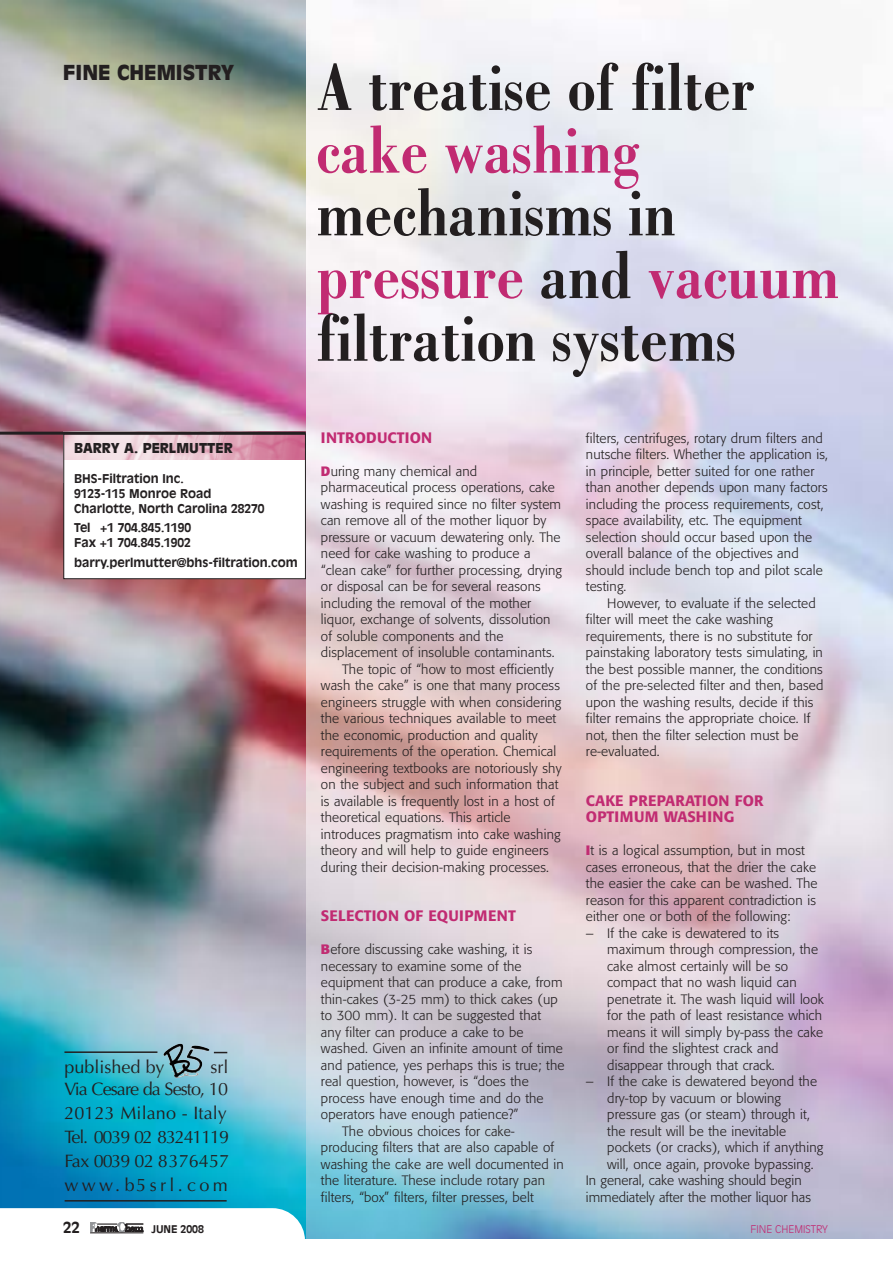
<style>
.page{position:relative;width:893px;height:1263px;background:#fff}
.page>*{position:absolute;margin:0;border:0;box-sizing:border-box;transform-origin:0 0}
.t1{font:700 condensed 72px/62.7px "Bodoni";color:#231f20}
.t2{font:700 condensed 72px "Bodoni";color:#c12b72}
.t3{font:900 20.4px "Antique Olive";color:#231f20}
.t4{font:18px/24px "Optima";color:#231f20}
.t5{font:18px/22px "Optima";letter-spacing:-.05em;color:#231f20;text-align:right}
.t6{font:500 15px/16.5px "Formata";letter-spacing:.01em;color:#c12b72}
.t7{font:700 15px "Antique Olive";color:#231f20}
.t8{font:300 13.5px/16.5px "Formata";letter-spacing:.01em;color:#231f20}
.t9{font:900 13.5px "Antique Olive";color:#231f20}
.t10{font:700 12px/15px "Antique Olive";color:#231f20}
.t11{font:300 10.5px "Antique Olive";color:#c12b72}
.t12{font:700 10.5px "Antique Olive";color:#231f20}
.s1{color:#c12b72}
.s2{font-weight:700;color:#c12b72}
</style>
<div class="page">
<img style="left:306px;top:0;width:586px;height:1239px">
<img style="left:0;top:0;width:306px;height:1239px">
<img style="left:66px;top:436px;width:238px;height:24px">
<div style="left:64px;top:460px;width:241px;height:119px;background:#fff"></div>
<div style="left:64px;top:434px;width:242px;height:145px;border:1px solid #231f20"></div>
<hr style="left:0;top:432px;width:306px;height:3px;background:#231f20">
<img style="left:163px;top:1044px;width:20px;height:11px">
<hr style="left:64px;top:1051px;width:93px;height:2px;background:#231f20">
<svg style="left:214px;top:1052px;width:13px;height:1px"></svg>
<hr style="left:65px;top:1200px;width:162px;height:2px;background:#231f20">
<svg style="left:0;top:1208px;width:305px;height:31px"></svg>
<hr style="left:90px;top:1233px;width:53px;height:1px;background:#231f20">
<h2 class="t3" style="left:63px;top:64px;width:173px">FINE CHEMISTRY</h2>
<h1 class="t1" style="left:317px;top:63px;width:440px">A treatise of filter</h1>
<h1 class="t2" style="left:317px;top:125px;width:325px">cake washing</h1>
<h1 class="t1" style="left:317px;top:189px;width:524px">mechanisms in <span class="s1">pressure</span> and <span class="s1">vacuum </span>filtration systems</h1>
<p class="t6" style="left:321px;top:430px;width:113px">INTRODUCTION</p>
<p class="t8" style="left:321px;top:464px;width:158px"><span class="s2">D</span>uring many chemical and</p>
<p class="t8" style="left:321px;top:480px;width:235px">pharmaceutical process operations, cake</p>
<p class="t8" style="left:321px;top:497px;width:242px">washing is required since no filter system</p>
<p class="t8" style="left:321px;top:513px;width:227px">can remove all of the mother liquor by</p>
<p class="t8" style="left:321px;top:530px;width:241px">pressure or vacuum dewatering only. The</p>
<p class="t8" style="left:321px;top:546px;width:211px">need for cake washing to produce a</p>
<p class="t8" style="left:321px;top:563px;width:242px">“clean cake” for further processing, drying</p>
<p class="t8" style="left:321px;top:579px;width:221px">or disposal can be for several reasons</p>
<p class="t8" style="left:321px;top:596px;width:212px">including the removal of the mother</p>
<p class="t8" style="left:321px;top:612px;width:231px">liquor, exchange of solvents, dissolution</p>
<p class="t8" style="left:321px;top:629px;width:184px">of soluble components and the</p>
<p class="t8" style="left:321px;top:645px;width:235px">displacement of insoluble contaminants.</p>
<p class="t8" style="left:342px;top:662px;width:213px">The topic of “how to most efficiently</p>
<p class="t8" style="left:321px;top:678px;width:240px">wash the cake” is one that many process</p>
<p class="t8" style="left:321px;top:695px;width:242px">engineers struggle with when considering</p>
<p class="t8" style="left:321px;top:711px;width:237px">the various techniques available to meet</p>
<p class="t8" style="left:321px;top:728px;width:218px">the economic, production and quality</p>
<p class="t8" style="left:321px;top:744px;width:237px">requirements of the operation. Chemical</p>
<p class="t8" style="left:321px;top:761px;width:242px">engineering textbooks are notoriously shy</p>
<p class="t8" style="left:321px;top:777px;width:239px">on the subject and such information that</p>
<p class="t8" style="left:321px;top:794px;width:235px">is available is frequently lost in a host of</p>
<p class="t8" style="left:321px;top:810px;width:191px">theoretical equations. This article</p>
<p class="t8" style="left:321px;top:827px;width:241px">introduces pragmatism into cake washing</p>
<p class="t8" style="left:321px;top:843px;width:229px">theory and will help to guide engineers</p>
<p class="t8" style="left:321px;top:860px;width:230px">during their decision-making processes.</p>
<p class="t6" style="left:321px;top:909px;width:196px">SELECTION OF EQUIPMENT</p>
<p class="t8" style="left:321px;top:942px;width:213px"><span class="s2">B</span>efore discussing cake washing, it is</p>
<p class="t8" style="left:321px;top:959px;width:202px">necessary to examine some of the</p>
<p class="t8" style="left:321px;top:975px;width:243px">equipment that can produce a cake, from</p>
<p class="t8" style="left:321px;top:992px;width:238px">thin-cakes (3-25 mm) to thick cakes (up</p>
<p class="t8" style="left:321px;top:1008px;width:222px">to 300 mm). It can be suggested that</p>
<p class="t8" style="left:321px;top:1025px;width:204px">any filter can produce a cake to be</p>
<p class="t8" style="left:321px;top:1041px;width:243px">washed. Given an infinite amount of time</p>
<p class="t8" style="left:321px;top:1058px;width:245px">and patience, yes perhaps this is true; the</p>
<p class="t8" style="left:321px;top:1074px;width:209px">real question, however, is “does the</p>
<p class="t8" style="left:321px;top:1091px;width:224px">process have enough time and do the</p>
<p class="t8" style="left:321px;top:1107px;width:199px">operators have enough patience?”</p>
<p class="t8" style="left:342px;top:1124px;width:174px">The obvious choices for cake-</p>
<p class="t8" style="left:321px;top:1140px;width:235px">producing filters that are also capable of</p>
<p class="t8" style="left:321px;top:1157px;width:244px">washing the cake are well documented in</p>
<p class="t8" style="left:321px;top:1173px;width:225px">the literature. These include rotary pan</p>
<p class="t8" style="left:321px;top:1190px;width:214px">filters, “box” filters, filter presses, belt</p>
<p class="t8" style="left:586px;top:431px;width:244px">filters, centrifuges, rotary drum filters and nutsche filters. Whether the application is, in principle, better suited for one rather than another depends upon many factors including the process requirements, cost, space availability, etc. The equipment selection should occur based upon the overall balance of the objectives and should include bench top and pilot scale testing.</p>
<p class="t8" style="left:586px;top:596px;width:239px;text-indent:21px">However, to evaluate if the selected filter will meet the cake washing requirements, there is no substitute for painstaking laboratory tests simulating, in the best possible manner, the conditions of the pre-selected filter and then, based upon the washing results, decide if this filter remains the appropriate choice. If not, then the filter selection must be re-evaluated.</p>
<p class="t6" style="left:586px;top:793px;width:179px">CAKE PREPARATION FOR<br>OPTIMUM WASHING</p>
<p class="t8" style="left:586px;top:843px;width:233px"><span class="s2">I</span>t is a logical assumption, but in most cases erroneous, that the drier the cake the easier the cake can be washed. The reason for this apparent contradiction is either one or both of the following:</p>
<p class="t8" style="left:607px;top:926px;width:218px;text-indent:-21px">– If the cake is dewatered to its maximum through compression, the cake almost certainly will be so compact that no wash liquid can penetrate it. The wash liquid will look for the path of least resistance which means it will simply by-pass the cake or find the slightest crack and disappear through that crack.</p>
<p class="t8" style="left:586px;top:1074px;width:233px">– If the cake is dewatered beyond the</p>
<p class="t8" style="left:607px;top:1091px;width:175px">dry-top by vacuum or blowing</p>
<p class="t8" style="left:607px;top:1107px;width:204px">pressure gas (or steam) through it,</p>
<p class="t8" style="left:607px;top:1124px;width:180px">the result will be the inevitable</p>
<p class="t8" style="left:607px;top:1140px;width:218px">pockets (or cracks), which if anything</p>
<p class="t8" style="left:607px;top:1157px;width:208px">will, once again, provoke bypassing.</p>
<p class="t8" style="left:586px;top:1173px;width:217px">In general, cake washing should begin</p>
<p class="t8" style="left:586px;top:1190px;width:227px">immediately after the mother liquor has</p>
<p class="t9" style="left:74px;top:442px;width:160px">BARRY A. PERLMUTTER</p>
<p class="t10" style="left:74px;top:471px;width:192px">BHS-Filtration Inc.<br>9123-115 Monroe Road<br>Charlotte, North Carolina 28270</p>
<p class="t10" style="left:74px;top:521px;width:118px">Tel +1 704.845.1190<br>Fax +1 704.845.1902</p>
<p class="t10" style="left:74px;top:555px;width:225px">barry.perlmutter@bhs-filtration.com</p>
<h3 class="t5" style="left:64px;top:1058px;width:166px">srl<br>Via Cesare da Sesto, 10</h3>
<h3 class="t4" style="left:64px;top:1103px;width:166px">20123 Milano - Italy<br>Tel. 0039 02 83241119<br>Fax 0039 02 8376457 www.b5srl.com</h3>
<p class="t7" style="left:63px;top:1221px;width:18px">22</p>
<p class="t12" style="left:151px;top:1225px;width:54px">JUNE 2008</p>
<p class="t11" style="left:750px;top:1225px;width:79px">FINE CHEMISTRY</p>
<h3 class="t4" style="left:64px;top:1057px;width:102px">published by</h3>
</div>
